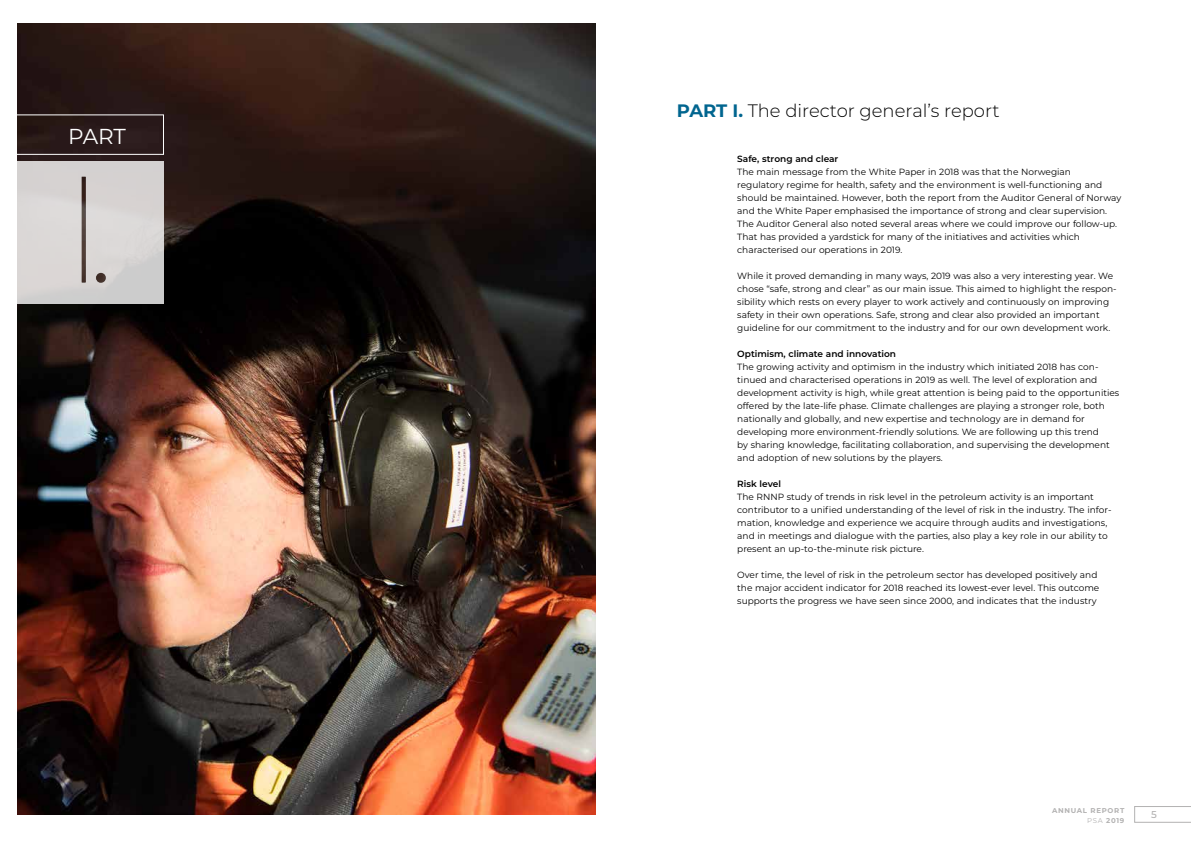
<style>
.page{position:relative;width:1191px;height:842px;background:#fff}
.page>*{position:absolute;margin:0;border:0;box-sizing:border-box;transform-origin:0 0}
.t1{font:21.6px "Montserrat";color:#fff}
.t2{font:300 18px "Montserrat";color:#000}
.t3{font:500 10px "Montserrat";color:#b3b2b2}
.t4{font:9px/13px "Montserrat";color:#000}
.t5{font:600 9px "Montserrat";color:#000}
.t6{font:700 7px/10px "Montserrat";letter-spacing:.1em;color:#b3b2b2;text-align:right}
.s1{font-weight:700;color:#00658f}
.s2{font-weight:400}
</style>
<div class="page">
<svg style="left:1134px;top:806px;width:57px;height:17px"></svg>
<img style="left:17px;top:24px;width:578px;height:791px">
<img style="left:17px;top:162px;width:147px;height:141px">
<div style="left:2px;top:114px;width:162px;height:41px;border:1px solid #fff"></div>
<h1 class="t1" style="left:68px;top:122px;width:59px">PART</h1>
<h2 class="t2" style="left:677px;top:98px;width:324px"><span class="s1">PART I.</span> The director general’s report</h2>
<p class="t5" style="left:737px;top:152px;width:103px">Safe, strong and clear</p>
<p class="t4" style="left:737px;top:165px;width:385px">The main message from the White Paper in 2018 was that the Norwegian<br>regulatory regime for health, safety and the environment is well-functioning and should be maintained. However, both the report from the Auditor General of Norway and the White Paper emphasised the importance of strong and clear supervision.<br>The Auditor General also noted several areas where we could improve our follow-up.<br>That has provided a yardstick for many of the initiatives and activities which characterised our operations in 2019.</p>
<p class="t4" style="left:737px;top:269px;width:381px">While it proved demanding in many ways, 2019 was also a very interesting year. We chose “safe, strong and clear” as our main issue. This aimed to highlight the respon&shy;sibility which rests on every player to work actively and continuously on improving safety in their own operations. Safe, strong and clear also provided an important guideline for our commitment to the industry and for our own development work.</p>
<p class="t5" style="left:737px;top:347px;width:160px">Optimism, climate and innovation</p>
<p class="t4" style="left:737px;top:360px;width:383px">The growing activity and optimism in the industry which initiated 2018 has con&shy;tinued and characterised operations in 2019 as well. The level of exploration and development activity is high, while great attention is being paid to the opportunities offered by the late-life phase. Climate challenges are playing a stronger role, both nationally and globally, and new expertise and technology are in demand for developing more environment-friendly solutions. We are following up this trend<br>by sharing knowledge, facilitating collaboration, and supervising the development and adoption of new solutions by the players.</p>
<p class="t5" style="left:737px;top:477px;width:45px">Risk level</p>
<p class="t4" style="left:737px;top:490px;width:376px">The RNNP study of trends in risk level in the petroleum activity is an important contributor to a unified understanding of the level of risk in the industry. The infor&shy;mation, knowledge and experience we acquire through audits and investigations, and in meetings and dialogue with the parties, also play a key role in our ability to present an up-to-the-minute risk picture.</p>
<p class="t4" style="left:737px;top:568px;width:363px">Over time, the level of risk in the petroleum sector has developed positively and the major accident indicator for 2018 reached its lowest-ever level. This outcome supports the progress we have seen since 2000, and indicates that the industry</p>
<p class="t6" style="left:1052px;top:805px;width:74px">ANNUAL REPORT<br><span class="s2">PSA</span> 2019</p>
<p class="t3" style="left:1151px;top:807px;width:7px">5</p>
</div>
